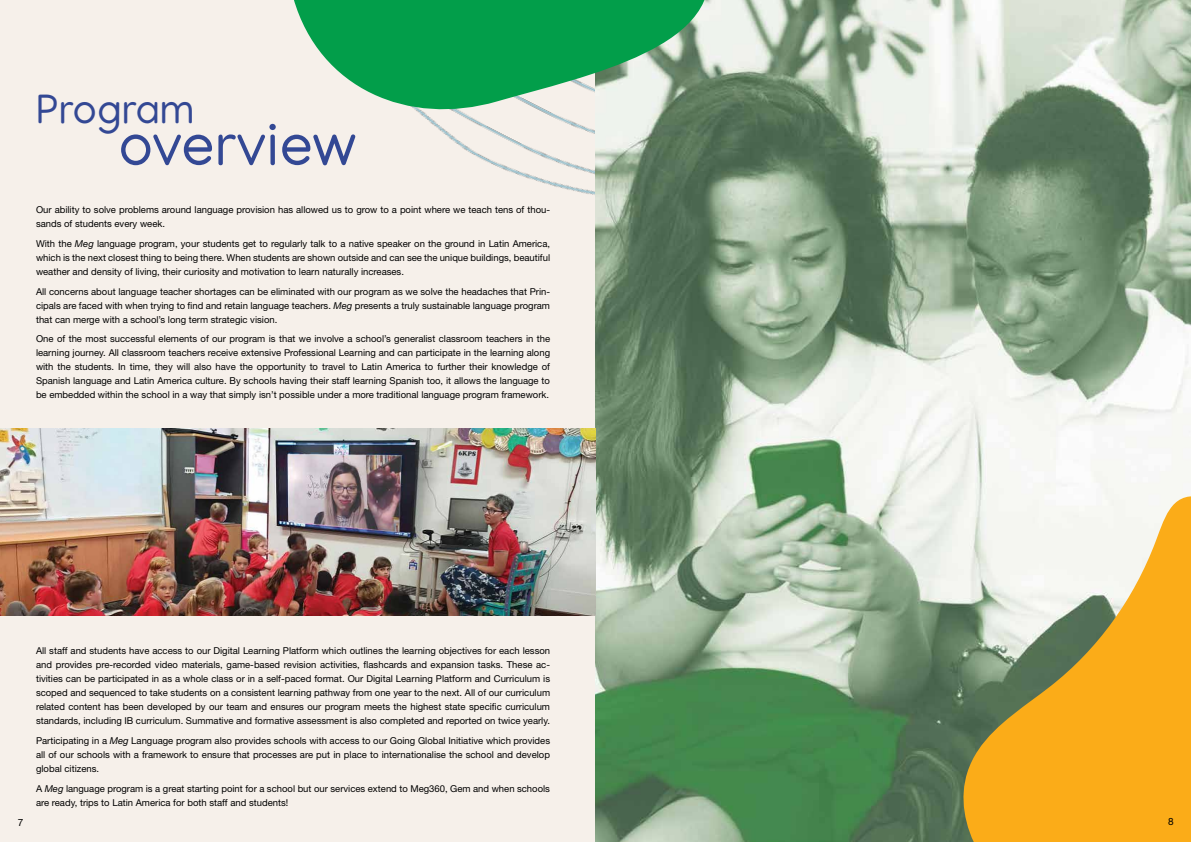
<style>
.page{position:relative;width:1191px;height:842px;background:#f6f0ea}
.page>*{position:absolute;margin:0;border:0;box-sizing:border-box;transform-origin:0 0}
.t1{font:60px "Manjari";color:#334894}
.t2{font:42px "Manjari";color:#334894}
.t3{font:10px "Helvetica Neue LT Std";color:#000}
.t4{font:9.5px/14px "Helvetica Neue LT Std";color:#000;text-align:justify}
.s1{font-style:italic}
</style>
<div class="page">
<img style="left:595px;top:0;width:596px;height:842px">
<img style="left:0;top:428px;width:595px;height:187px">
<svg style="left:294px;top:0;width:438px;height:127px;fill:#029e4a"></svg>
<svg style="left:959px;top:487px;width:232px;height:355px;fill:#fbac18"></svg>
<h2 class="t2" style="left:36px;top:84px;width:160px">Program</h2>
<h1 class="t1" style="left:118px;top:109px;width:240px">overview</h1>
<p class="t4" style="left:36px;top:203px;width:515px">Our ability to solve problems around language provision has allowed us to grow to a point where we teach tens of thou&shy;sands of students every week.</p>
<p class="t4" style="left:36px;top:236px;width:515px">With the <span class="s1">Meg</span> language program, your students get to regularly talk to a native speaker on the ground in Latin America, which is the next closest thing to being there. When students are shown outside and can see the unique buildings, beautiful weather and density of living, their curiosity and motivation to learn naturally increases.</p>
<p class="t4" style="left:36px;top:284px;width:515px">All concerns about language teacher shortages can be eliminated with our program as we solve the headaches that Prin&shy;cipals are faced with when trying to find and retain language teachers. <span class="s1">Meg</span> presents a truly sustainable language program that can merge with a school’s long term strategic vision.</p>
<p class="t4" style="left:36px;top:332px;width:515px">One of the most successful elements of our program is that we involve a school’s generalist classroom teachers in the learning journey. All classroom teachers receive extensive Professional Learning and can participate in the learning along with the students. In time, they will also have the opportunity to travel to Latin America to further their knowledge of Spanish language and Latin America culture. By schools having their staff learning Spanish too, it allows the language to be embedded within the school in a way that simply isn’t possible under a more traditional language program framework.</p>
<p class="t4" style="left:36px;top:644px;width:515px">All staff and students have access to our Digital Learning Platform which outlines the learning objectives for each lesson and provides pre-recorded video materials, game-based revision activities, flashcards and expansion tasks. These ac&shy;tivities can be participated in as a whole class or in a self-paced format. Our Digital Learning Platform and Curriculum is scoped and sequenced to take students on a consistent learning pathway from one year to the next. All of our curriculum related content has been developed by our team and ensures our program meets the highest state specific curriculum standards, including IB curriculum. Summative and formative assessment is also completed and reported on twice yearly.</p>
<p class="t4" style="left:36px;top:733px;width:515px">Participating in a <span class="s1">Meg</span> Language program also provides schools with access to our Going Global Initiative which provides all of our schools with a framework to ensure that processes are put in place to internationalise the school and develop global citizens.</p>
<p class="t4" style="left:36px;top:781px;width:515px">A <span class="s1">Meg</span> language program is a great starting point for a school but our services extend to Meg360, Gem and when schools are ready, trips to Latin America for both staff and students!</p>
<p class="t3" style="left:18px;top:816px;width:7px">7</p>
<p class="t3" style="left:1168px;top:816px;width:7px">8</p>
</div>
